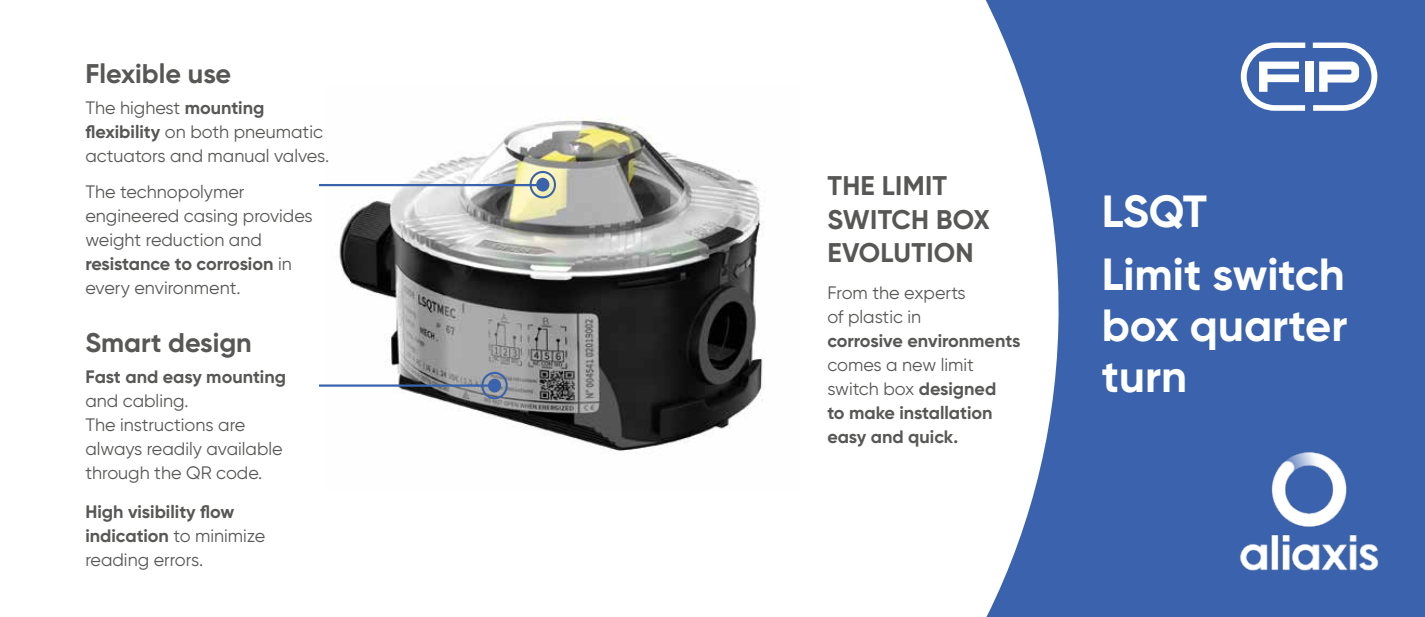
<style>
.page{position:relative;width:1425px;height:617px;background:#fff}
.page>*{position:absolute;margin:0;border:0;box-sizing:border-box;transform-origin:0 0}
.t1{font:700 45px/63.8px "Gilroy";color:#fff}
.t2{font:700 27px/33.3px "Gilroy";color:#575756}
.t3{font:18px/24px "Gilroy";color:#575756}
.t4{font:700 18px/24px "Gilroy";color:#575756}
.s1{font-weight:700}
.s2{font-weight:400}
</style>
<div class="page">
<img style="left:326px;top:117px;width:437px;height:337px">
<svg style="left:985px;top:0;width:439px;height:617px;background:#5476b7"></svg>
<img style="left:1235px;top:446px;width:147px;height:128px">
<div style="left:1305px;top:62px;width:8px;height:30px;background:#fff"></div>
<svg style="left:1240px;top:43px;width:65px;height:68px"></svg>
<svg style="left:1312px;top:43px;width:65px;height:68px"></svg>
<svg style="left:529px;top:171px;width:27px;height:27px"></svg>
<div style="left:536px;top:178px;width:13px;height:13px;background:#3b63ad;border-radius:50%"></div>
<hr style="left:319px;top:184px;width:218px;height:2px;background:#3b63ad">
<svg style="left:481px;top:372px;width:27px;height:27px"></svg>
<div style="left:488px;top:378px;width:13px;height:14px;background:#3b63ad;border-radius:50%"></div>
<hr style="left:319px;top:384px;width:182px;height:2px;background:#3b63ad">
<h2 class="t2" style="left:85px;top:57px;width:147px">Flexible use</h2>
<p class="t3" style="left:85px;top:95px;width:245px">The highest <span class="s1">mounting flexibility</span> on both pneumatic actuators and manual valves.</p>
<p class="t3" style="left:85px;top:180px;width:229px">The technopolymer engineered casing provides weight reduction and <span class="s1">resistance to corrosion</span> in every environment.</p>
<h2 class="t2" style="left:85px;top:326px;width:168px">Smart design</h2>
<p class="t4" style="left:85px;top:364px;width:202px">Fast and easy mounting</p>
<p class="t3" style="left:85px;top:388px;width:199px">and cabling.<br>The instructions are always readily available through the QR code.</p>
<p class="t4" style="left:85px;top:499px;width:181px">High visibility flow indication <span class="s2">to minimize reading errors.</span></p>
<h2 class="t2" style="left:827px;top:169px;width:164px">THE LIMIT<br>SWITCH BOX<br>EVOLUTION</h2>
<p class="t3" style="left:827px;top:280px;width:140px">From the experts of plastic in</p>
<p class="t4" style="left:827px;top:328px;width:195px">corrosive environments</p>
<p class="t4" style="left:827px;top:352px;width:170px"><span class="s2">comes a new limit switch box</span> designed to make installation easy and quick.</p>
<h1 class="t1" style="left:1101px;top:178px;width:244px">LSQT<br>Limit switch</h1>
<h1 class="t1" style="left:1101px;top:300px;width:247px;line-height:51px">box quarter turn</h1>
</div>
